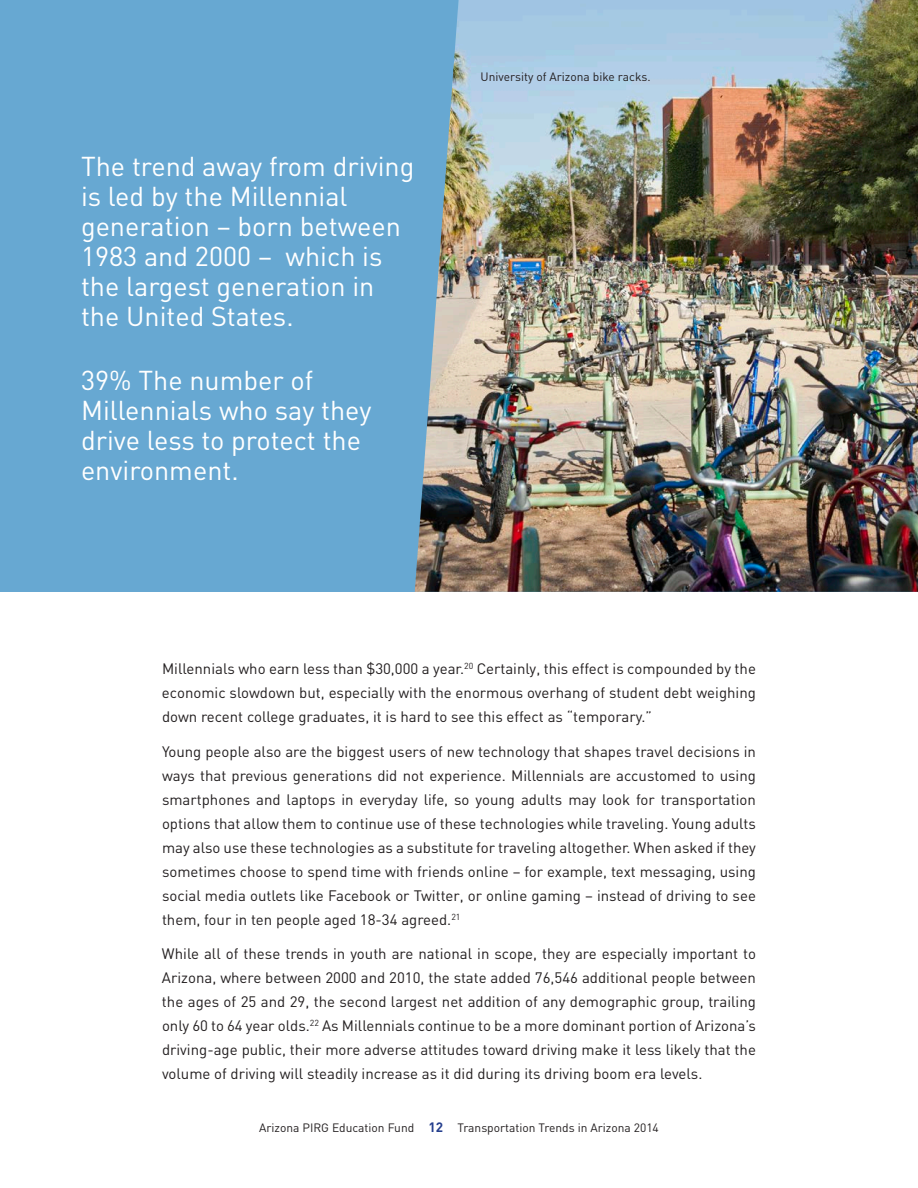
<style>
.page{position:relative;width:918px;height:1188px;background:#fff}
.page>*{position:absolute;margin:0;border:0;box-sizing:border-box;transform-origin:0 0}
.RTF{font:27px/30px "DIN";color:#fff}
.RTF-2{font:15px/24px "DIN";color:#231f20;text-align:justify}
.t1{font:12px "DIN";color:#231f20}
.s1{font-weight:700;font-size:13.5px;color:#253f8e}
</style>
<div class="page">
<div style="left:0;top:0;width:918px;height:592px;background:#67a8d2"></div>
<img style="left:415px;top:0;width:503px;height:592px">
<p class="RTF" style="left:81px;top:151px;width:335px">The trend away from driving is led by the Millennial generation – born between<br>1983 and 2000 – which is the largest generation in the United States.</p>
<p class="RTF" style="left:81px;top:364px;width:292px">39% The number of<br>Millennials who say they drive less to protect the environment.</p>
<p class="t1" style="left:481px;top:69px;width:170px">University of Arizona bike racks.</p>
<p class="RTF-2" style="left:162px;top:657px;width:596px">Millennials who earn less than $30,000 a year. <sup>20</sup> Certainly, this effect is compounded by the economic slowdown but, especially with the enormous overhang of student debt weighing down recent college graduates, it is hard to see this effect as “temporary. ”</p>
<p class="RTF-2" style="left:162px;top:739px;width:596px">Young people also are the biggest users of new technology that shapes travel decisions in ways that previous generations did not experience. Millennials are accustomed to using smartphones and laptops in everyday life, so young adults may look for transportation options that allow them to continue use of these technologies while traveling. Young adults may also use these technologies as a substitute for traveling altogether. When asked if they sometimes choose to spend time with friends online – for example, text messaging, using social media outlets like Facebook or Twitter, or online gaming – instead of driving to see them, four in ten people aged 18-34 agreed. <sup>21</sup></p>
<p class="RTF-2" style="left:162px;top:942px;width:596px">While all of these trends in youth are national in scope, they are especially important to Arizona, where between 2000 and 2010, the state added 76,546 additional people between the ages of 25 and 29, the second largest net addition of any demographic group, trailing only 60 to 64 year olds. <sup>22</sup> As Millennials continue to be a more dominant portion of Arizona’s driving-age public, their more adverse attitudes toward driving make it less likely that the volume of driving will steadily increase as it did during its driving boom era levels.</p>
<p class="t1" style="left:259px;top:1120px;width:401px">Arizona PIRG Education Fund <span class="s1">12</span> Transportation Trends in Arizona 2014</p>
</div>
